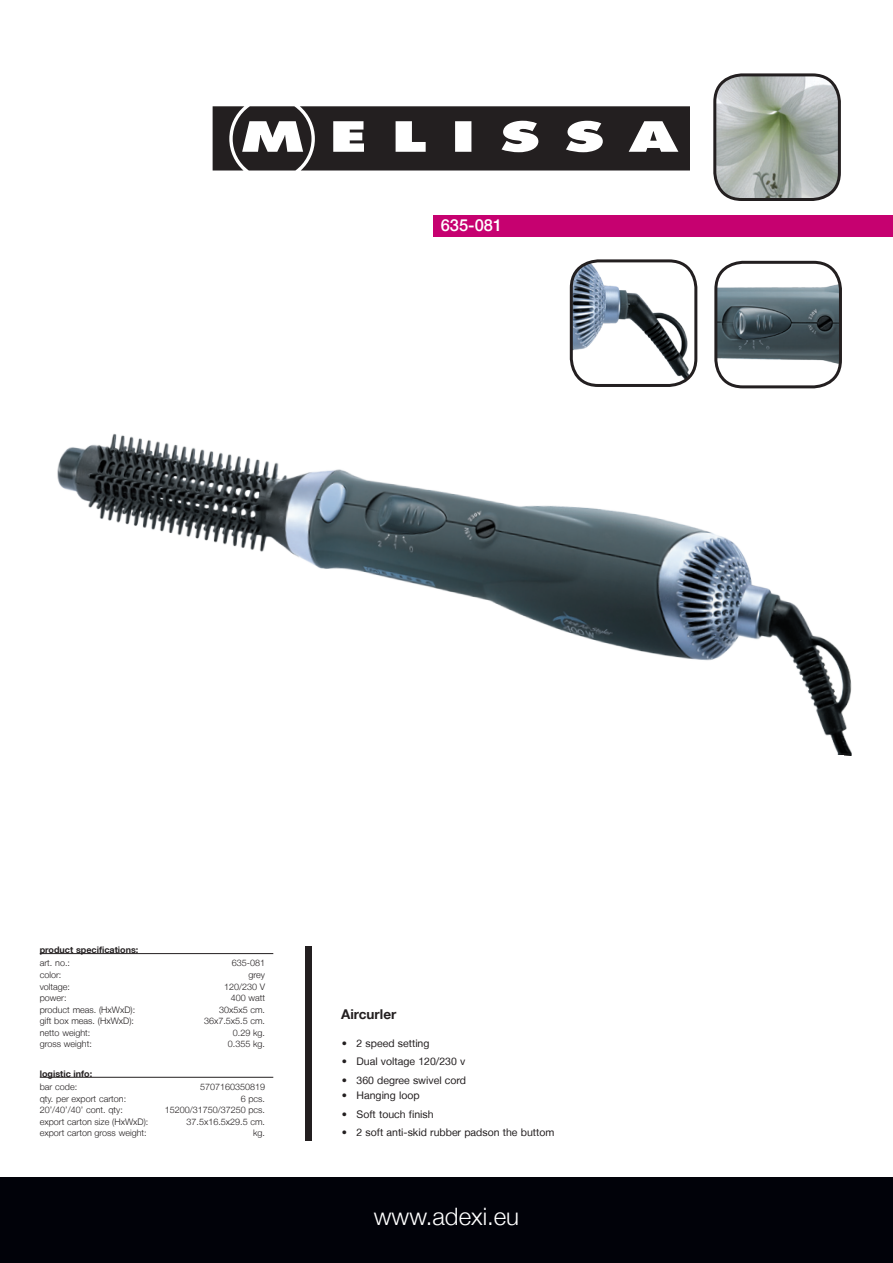
<style>
.page{position:relative;width:893px;height:1263px;background:#fff}
.page>*{position:absolute;margin:0;border:0;box-sizing:border-box;transform-origin:0 0}
.t1{font:300 24px "Helvetica Neue LT";color:#fff}
.t2{font:500 16.5px "Helvetica Neue LT";color:#fff}
.t3{font:700 13.5px "Helvetica Neue LT";color:#231f20}
.t4{font:10.5px "Helvetica Neue LT";color:#231f20}
.t5{font:300 9px "Helvetica Neue LT";color:#231f20}
.t6{font:700 9px "Helvetica Neue LT";color:#231f20}
</style>
<div class="page">
<img style="left:57px;top:434px;width:795px;height:322px">
<div style="left:0;top:1178px;width:893px;height:85px;background:#010209"></div>
<div style="left:434px;top:216px;width:459px;height:21px;background:#c60170"></div>
<hr style="left:40px;top:953px;width:233px;height:1px;background:#231f20">
<hr style="left:40px;top:1077px;width:233px;height:1px;background:#231f20">
<svg style="left:213px;top:106px;width:477px;height:64px"></svg>
<img style="left:716px;top:75px;width:123px;height:124px;border-radius:27px">
<div style="left:713px;top:73px;width:128px;height:128px;border:3px solid #231f20;border-radius:27px"></div>
<div style="left:306px;top:946px;width:6px;height:195px;background:#231f20"></div>
<img style="left:716px;top:270px;width:124px;height:117px">
<div style="left:714px;top:261px;width:128px;height:127px;border:3px solid #231f20;border-radius:27px"></div>
<img style="left:571px;top:261px;width:125px;height:124px;border-radius:27px">
<div style="left:570px;top:259px;width:127px;height:128px;border:3px solid #231f20;border-radius:27px"></div>
<h2 class="t2" style="left:441px;top:215px;width:63px">635-081</h2>
<p class="t6" style="left:40px;top:944px;width:100px">product specifications:</p>
<p class="t5" style="left:40px;top:958px;width:32px">art. no.:</p>
<p class="t5" style="left:232px;top:958px;width:35px">635-081</p>
<p class="t5" style="left:40px;top:969px;width:23px">color:</p>
<p class="t5" style="left:249px;top:969px;width:18px">grey</p>
<p class="t5" style="left:40px;top:981px;width:32px">voltage:</p>
<p class="t5" style="left:224px;top:981px;width:43px">120/230 V</p>
<p class="t5" style="left:40px;top:992px;width:28px">power:</p>
<p class="t5" style="left:231px;top:992px;width:36px">400 watt</p>
<p class="t5" style="left:40px;top:1004px;width:97px">product meas. (HxWxD):</p>
<p class="t5" style="left:219px;top:1004px;width:48px">30x5x5 cm.</p>
<p class="t5" style="left:40px;top:1015px;width:96px">gift box meas. (HxWxD):</p>
<p class="t5" style="left:204px;top:1015px;width:63px">36x7.5x5.5 cm.</p>
<p class="t5" style="left:40px;top:1027px;width:52px">netto weight:</p>
<p class="t5" style="left:233px;top:1027px;width:34px">0.29 kg.</p>
<p class="t5" style="left:40px;top:1038px;width:54px">gross weight:</p>
<p class="t5" style="left:228px;top:1038px;width:39px">0.355 kg.</p>
<p class="t6" style="left:40px;top:1068px;width:54px">logistic info:</p>
<p class="t5" style="left:40px;top:1081px;width:39px">bar code:</p>
<p class="t5" style="left:200px;top:1081px;width:67px">5707160350819</p>
<p class="t5" style="left:40px;top:1093px;width:88px">qty. per export carton:</p>
<p class="t5" style="left:241px;top:1093px;width:26px">6 pcs.</p>
<p class="t5" style="left:40px;top:1104px;width:85px">20’/40’/40’ cont. qty:</p>
<p class="t5" style="left:165px;top:1104px;width:102px">15200/31750/37250 pcs.</p>
<p class="t5" style="left:40px;top:1116px;width:110px">export carton size (HxWxD):</p>
<p class="t5" style="left:187px;top:1116px;width:80px">37.5x16.5x29.5 cm.</p>
<p class="t5" style="left:40px;top:1128px;width:108px">export carton gross weight:</p>
<p class="t5" style="left:253px;top:1128px;width:14px">kg.</p>
<h3 class="t3" style="left:341px;top:1005px;width:57px">Aircurler</h3>
<p class="t4" style="left:342px;top:1037px;width:89px">• 2 speed setting</p>
<p class="t4" style="left:342px;top:1055px;width:125px">• Dual voltage 120/230 v</p>
<p class="t4" style="left:342px;top:1074px;width:126px">• 360 degree swivel cord</p>
<p class="t4" style="left:342px;top:1089px;width:79px">• Hanging loop</p>
<p class="t4" style="left:342px;top:1107px;width:93px">• Soft touch finish</p>
<p class="t4" style="left:342px;top:1126px;width:214px">• 2 soft anti-skid rubber padson the buttom</p>
<h1 class="t1" style="left:374px;top:1201px;width:147px">www.adexi.eu</h1>
</div>
